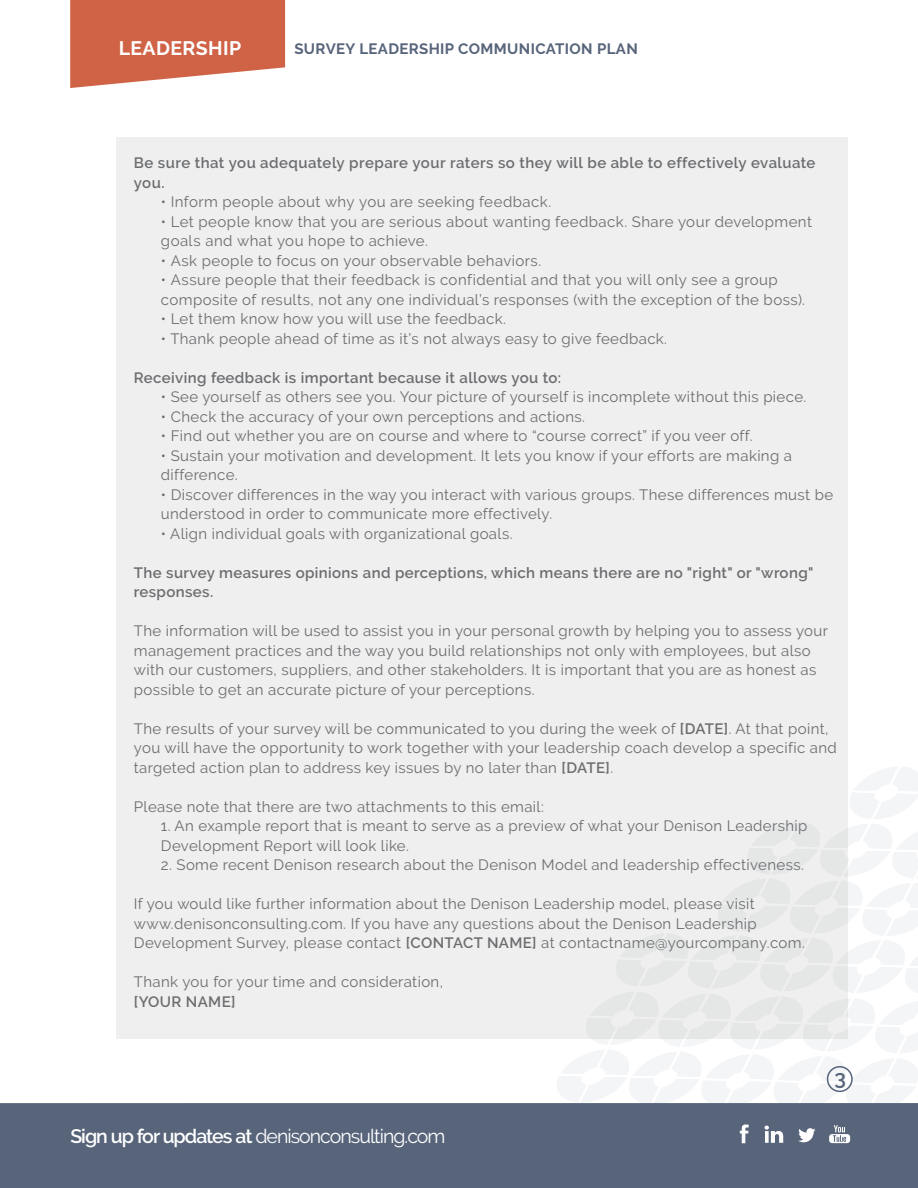
<style>
.page{position:relative;width:918px;height:1188px;background:#fff}
.page>*{position:absolute;margin:0;border:0;box-sizing:border-box;transform-origin:0 0}
.t1{font:600 21px "Raleway";color:#57647a}
.t2{font:19.5px "Raleway";letter-spacing:-.05em;color:#fff}
.t3{font:700 19.5px "Raleway";letter-spacing:.02em;color:#fff}
.t4{font:15px/19.5px "Raleway";letter-spacing:.025em;color:#6d6f72}
.t5{font:600 15px/19.5px "Raleway";letter-spacing:.025em;color:#6d6f72}
.t6{font:700 15px "Raleway";letter-spacing:.025em;color:#57647a}
.s1{font-weight:600}
</style>
<div class="page">
<div style="left:0;top:1103px;width:918px;height:85px;background:#57647a"></div>
<svg style="left:555px;top:767px;width:363px;height:377px"></svg>
<svg style="left:70px;top:0;width:215px;height:88px"></svg>
<div style="left:827px;top:1066px;width:26px;height:26px;border:2px solid #57647a;border-radius:50%"></div>
<div style="left:117px;top:137px;width:731px;height:902px;background:#efefef"></div>
<p class="t3" style="left:119px;top:37px;width:124px">LEADERSHIP</p>
<p class="t6" style="left:294px;top:40px;width:345px">SURVEY LEADERSHIP COMMUNICATION PLAN</p>
<p class="t5" style="left:134px;top:153px;width:683px">Be sure that you adequately prepare your raters so they will be able to effectively evaluate you.</p>
<p class="t4" style="left:161px;top:192px;width:392px">• Inform people about why you are seeking feedback.</p>
<p class="t4" style="left:161px;top:212px;width:653px">• Let people know that you are serious about wanting feedback. Share your development goals and what you hope to achieve.</p>
<p class="t4" style="left:161px;top:251px;width:382px">• Ask people to focus on your observable behaviors.</p>
<p class="t4" style="left:161px;top:270px;width:618px">• Assure people that their feedback is confidential and that you will only see a group</p>
<p class="t4" style="left:161px;top:290px;width:646px">composite of results, not any one individual’s responses (with the exception of the boss).</p>
<p class="t4" style="left:161px;top:309px;width:346px">• Let them know how you will use the feedback.</p>
<p class="t4" style="left:161px;top:329px;width:508px">• Thank people ahead of time as it’s not always easy to give feedback.</p>
<p class="t5" style="left:134px;top:368px;width:429px">Receiving feedback is important because it allows you to:</p>
<p class="t4" style="left:161px;top:387px;width:647px">• See yourself as others see you. Your picture of yourself is incomplete without this piece.</p>
<p class="t4" style="left:161px;top:407px;width:426px">• Check the accuracy of your own perceptions and actions.</p>
<p class="t4" style="left:161px;top:426px;width:593px">• Find out whether you are on course and where to “course correct” if you veer off.</p>
<p class="t4" style="left:161px;top:446px;width:633px">• Sustain your motivation and development. It lets you know if your efforts are making a</p>
<p class="t4" style="left:161px;top:465px;width:78px">difference.</p>
<p class="t4" style="left:161px;top:485px;width:674px">• Discover differences in the way you interact with various groups. These differences must be understood in order to communicate more effectively.</p>
<p class="t4" style="left:161px;top:524px;width:353px">• Align individual goals with organizational goals.</p>
<p class="t5" style="left:134px;top:563px;width:681px">The survey measures opinions and perceptions, which means there are no "right" or "wrong" responses.</p>
<p class="t4" style="left:134px;top:621px;width:696px">The information will be used to assist you in your personal growth by helping you to assess your</p>
<p class="t4" style="left:134px;top:641px;width:684px">management practices and the way you build relationships not only with employees, but also with our customers, suppliers, and other stakeholders. It is important that you are as honest as possible to get an accurate picture of your perceptions.</p>
<p class="t4" style="left:134px;top:719px;width:704px">The results of your survey will be communicated to you during the week of <span class="s1">[DATE]</span>. At that point, you will have the opportunity to work together with your leadership coach develop a specific and targeted action plan to address key issues by no later than <span class="s1">[DATE]</span>.</p>
<p class="t4" style="left:134px;top:797px;width:411px">Please note that there are two attachments to this email:</p>
<p class="t4" style="left:161px;top:816px;width:648px">1. An example report that is meant to serve as a preview of what your Denison Leadership<br>Development Report will look like.</p>
<p class="t4" style="left:161px;top:855px;width:645px">2. Some recent Denison research about the Denison Model and leadership effectiveness.</p>
<p class="t4" style="left:134px;top:894px;width:622px">If you would like further information about the Denison Leadership model, please visit</p>
<p class="t4" style="left:134px;top:914px;width:624px">www.denisonconsulting.com. If you have any questions about the Denison Leadership</p>
<p class="t4" style="left:134px;top:933px;width:673px">Development Survey, please contact <span class="s1">[CONTACT NAME]</span> at contactname@yourcompany.com.</p>
<p class="t4" style="left:134px;top:972px;width:311px">Thank you for your time and consideration,</p>
<p class="t5" style="left:134px;top:992px;width:103px">[YOUR NAME]</p>
<h2 class="t2" style="left:70px;top:1125px;width:377px"><span class="s1">Sign up for updates at</span> denisonconsulting.com</h2>
<p class="t1" style="left:835px;top:1065px;width:13px">3</p>
</div>
